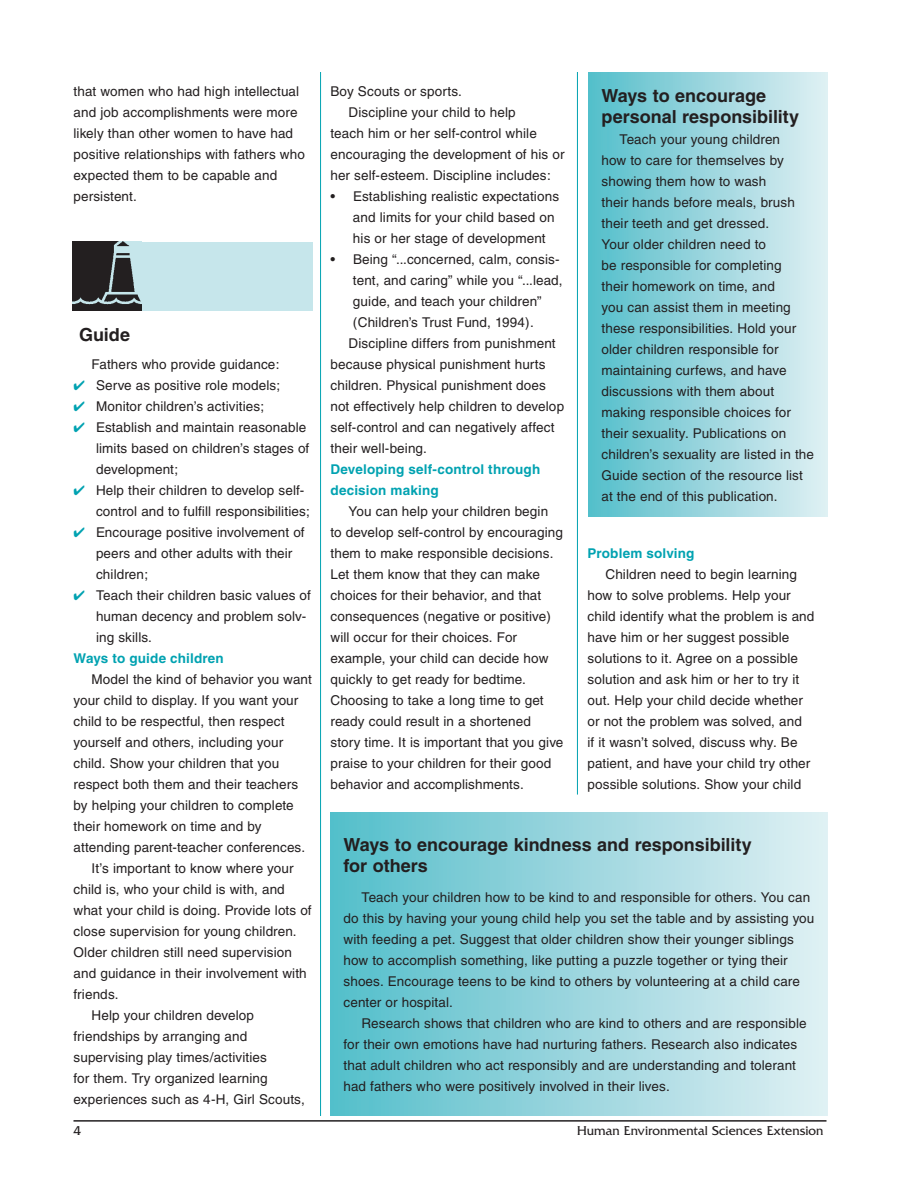
<style>
.page{position:relative;width:918px;height:1188px;background:#fff}
.page>*{position:absolute;margin:0;border:0;box-sizing:border-box;transform-origin:0 0}
.heads2{font:700 18px/21px "Helvetica";color:#231f20}
.text{font:13.5px/21px "Helvetica";letter-spacing:.01em;color:#231f20}
.hanging_indent{font:13.5px/21px "Helvetica";letter-spacing:.01em;color:#231f20}
.tiny_head{font:700 13.5px/21px "Helvetica";letter-spacing:.01em;color:#00a2b1}
.t1{font:13.5px "Friz Quadrata";letter-spacing:.005em;color:#231f20}
.s1{color:#00a2b1}
</style>
<div class="page">
<hr style="left:320px;top:72px;width:1px;height:1044px;background:#00a2b1">
<hr style="left:577px;top:72px;width:1px;height:723px;background:#00a2b1">
<div style="left:588px;top:72px;width:240px;height:444px;background:linear-gradient(to right,#55beca,#e1eff3)"></div>
<div style="left:330px;top:813px;width:498px;height:303px;background:linear-gradient(to right,#55beca,#e1f0f4)"></div>
<div style="left:72px;top:242px;width:240px;height:69px;background:#c6e6eb"></div>
<img style="left:72px;top:242px;width:69px;height:69px">
<hr style="left:74px;top:1120px;width:752px;height:2px;background:#231f20">
<p class="text" style="left:74px;top:81px;width:233px">that women who had high intellectual and job accomplishments were more likely than other women to have had positive relationships with fathers who expected them to be capable and persistent.</p>
<p class="heads2" style="left:79px;top:323px;width:53px">Guide</p>
<p class="text" style="left:92px;top:354px;width:190px">Fathers who provide guidance:</p>
<p class="hanging_indent" style="left:74px;top:375px;width:208px"><span class="s1">✔</span> Serve as positive role models;</p>
<p class="hanging_indent" style="left:74px;top:396px;width:192px"><span class="s1">✔</span> Monitor children’s activities;</p>
<p class="hanging_indent" style="left:96px;top:417px;width:215px;text-indent:-22px"><span class="s1">✔</span> Establish and maintain reasonable limits based on children’s stages of development;</p>
<p class="hanging_indent" style="left:96px;top:480px;width:215px;text-indent:-22px"><span class="s1">✔</span> Help their children to develop self&shy;control and to fulfill responsibilities;</p>
<p class="hanging_indent" style="left:96px;top:522px;width:210px;text-indent:-22px"><span class="s1">✔</span> Encourage positive involvement of peers and other adults with their children;</p>
<p class="hanging_indent" style="left:96px;top:585px;width:216px;text-indent:-22px"><span class="s1">✔</span> Teach their children basic values of human decency and problem solv&shy;ing skills.</p>
<p class="tiny_head" style="left:74px;top:648px;width:152px">Ways to guide children</p>
<p class="text" style="left:74px;top:669px;width:240px;text-indent:18px">Model the kind of behavior you want your child to display. If you want your child to be respectful, then respect yourself and others, including your child. Show your children that you respect both them and their teachers by helping your children to complete their homework on time and by attending parent-teacher conferences.</p>
<p class="text" style="left:74px;top:858px;width:240px;text-indent:18px">It’s important to know where your child is, who your child is with, and what your child is doing. Provide lots of close supervision for young children.<br>Older children still need supervision and guidance in their involvement with friends.</p>
<p class="text" style="left:74px;top:1005px;width:233px;text-indent:18px">Help your children develop friendships by arranging and supervising play times/activities<br>for them. Try organized learning experiences such as 4-H, Girl Scouts,</p>
<p class="text" style="left:330px;top:81px;width:133px">Boy Scouts or sports.</p>
<p class="text" style="left:330px;top:102px;width:236px;text-indent:18px">Discipline your child to help<br>teach him or her self-control while encouraging the development of his or her self-esteem. Discipline includes:</p>
<p class="hanging_indent" style="left:353px;top:186px;width:208px;text-indent:-22px">• Establishing realistic expectations and limits for your child based on his or her stage of development</p>
<p class="hanging_indent" style="left:353px;top:249px;width:211px;text-indent:-22px">• Being “...concerned, calm, consis&shy;tent, and caring” while you “...lead, guide, and teach your children” (Children’s Trust Fund, 1994).</p>
<p class="text" style="left:330px;top:333px;width:235px;text-indent:18px">Discipline differs from punishment because physical punishment hurts children. Physical punishment does not effectively help children to develop self-control and can negatively affect their well-being.</p>
<p class="tiny_head" style="left:330px;top:459px;width:211px">Developing self-control through decision making</p>
<p class="text" style="left:330px;top:501px;width:234px;text-indent:18px">You can help your children begin<br>to develop self-control by encouraging them to make responsible decisions.<br>Let them know that they can make choices for their behavior, and that consequences (negative or positive) will occur for their choices. For example, your child can decide how quickly to get ready for bedtime.<br>Choosing to take a long time to get ready could result in a shortened story time. It is important that you give praise to your children for their good behavior and accomplishments.</p>
<p class="heads2" style="left:602px;top:85px;width:199px">Ways to encourage personal responsibility</p>
<p class="text" style="left:602px;top:128px;width:214px;text-indent:18px">Teach your young children<br>how to care for themselves by showing them how to wash<br>their hands before meals, brush their teeth and get dressed.<br>Your older children need to<br>be responsible for completing<br>their homework on time, and<br>you can assist them in meeting these responsibilities. Hold your older children responsible for maintaining curfews, and have discussions with them about making responsible choices for their sexuality. Publications on children’s sexuality are listed in the<br>Guide section of the resource list at the end of this publication.</p>
<p class="tiny_head" style="left:588px;top:543px;width:108px">Problem solving</p>
<p class="text" style="left:588px;top:564px;width:228px;text-indent:18px">Children need to begin learning how to solve problems. Help your child identify what the problem is and have him or her suggest possible solutions to it. Agree on a possible solution and ask him or her to try it out. Help your child decide whether or not the problem was solved, and<br>if it wasn’t solved, discuss why. Be patient, and have your child try other possible solutions. Show your child</p>
<p class="heads2" style="left:344px;top:834px;width:410px">Ways to encourage kindness and responsibility for others</p>
<p class="text" style="left:344px;top:887px;width:472px;text-indent:18px">Teach your children how to be kind to and responsible for others. You can do this by having your young child help you set the table and by assisting you with feeding a pet. Suggest that older children show their younger siblings how to accomplish something, like putting a puzzle together or tying their shoes. Encourage teens to be kind to others by volunteering at a child care center or hospital.</p>
<p class="text" style="left:344px;top:1013px;width:465px;text-indent:18px">Research shows that children who are kind to others and are responsible for their own emotions have had nurturing fathers. Research also indicates that adult children who act responsibly and are understanding and tolerant had fathers who were positively involved in their lives.</p>
<p class="t1" style="left:577px;top:1123px;width:248px">Human Environmental Sciences Extension</p>
</div>
